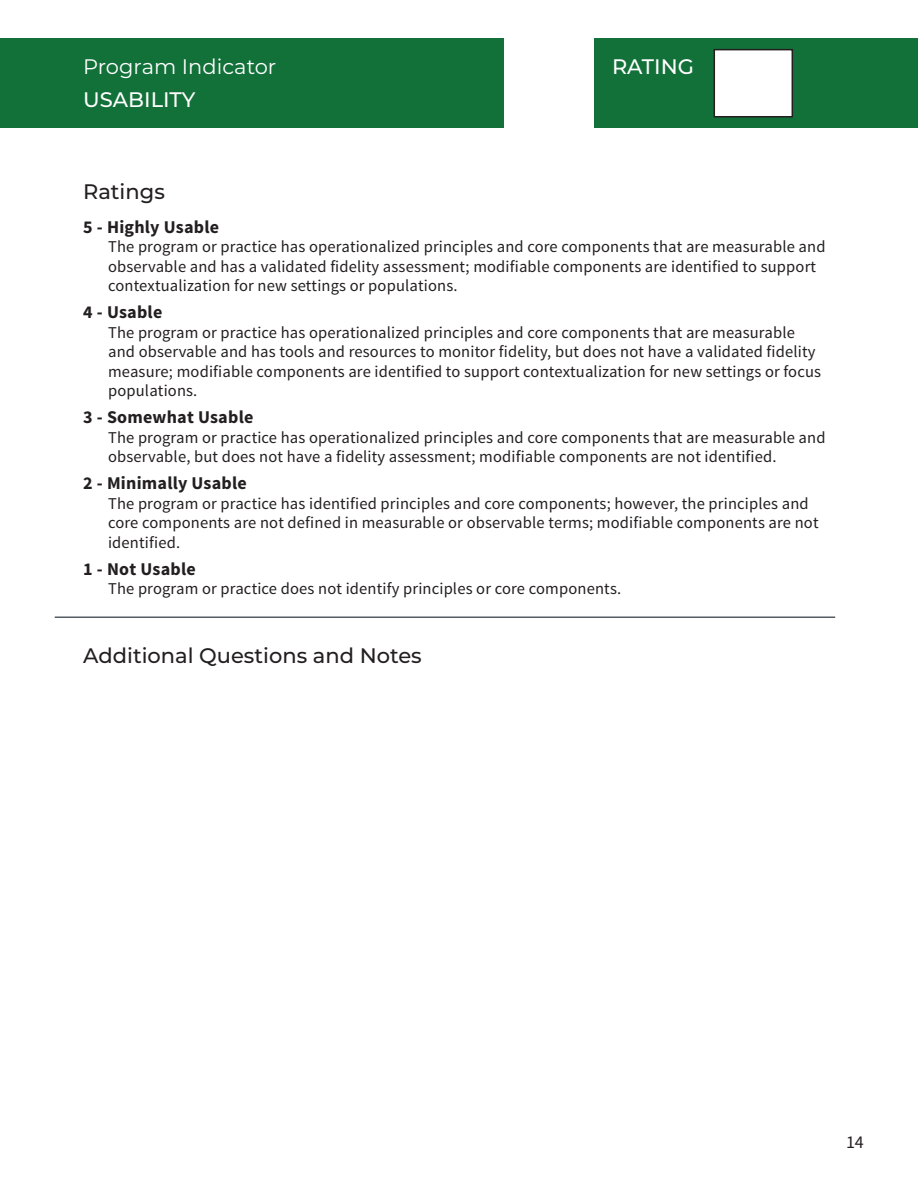
<style>
.page{position:relative;width:918px;height:1188px;background:#fff}
.page>*{position:absolute;margin:0;border:0;box-sizing:border-box;transform-origin:0 0}
.Heading_3{font:500 21px "Montserrat";color:#231f20}
.Heading_3-2{font:21px "Montserrat";color:#fff}
.Heading_3-3{font:500 21px "Montserrat";color:#fff}
.Body_Heading{font:700 18px "Source Sans Pro";letter-spacing:.01em;color:#231f20}
.t1{font:18px "Source Sans Pro";color:#231f20}
.body_rating_revised{font:16.5px/19.5px "Source Sans Pro";letter-spacing:.01em;color:#231f20}
</style>
<div class="page">
<div style="left:594px;top:39px;width:324px;height:89px;background:#127039"></div>
<div style="left:0;top:39px;width:504px;height:89px;background:#127039"></div>
<div style="left:714px;top:50px;width:78px;height:67px;background:#fff"></div>
<div style="left:714px;top:49px;width:79px;height:68px;border:2px solid #231f20"></div>
<hr style="left:55px;top:616px;width:780px;height:2px;background:#545d62">
<p class="Heading_3-2" style="left:83px;top:52px;width:195px">Program Indicator</p>
<p class="Heading_3-3" style="left:612px;top:52px;width:84px">RATING</p>
<p class="Heading_3-3" style="left:83px;top:85px;width:114px">USABILITY</p>
<p class="Heading_3" style="left:83px;top:177px;width:83px">Ratings</p>
<p class="Body_Heading" style="left:83px;top:215px;width:137px">5 - Highly Usable</p>
<p class="body_rating_revised" style="left:108px;top:237px;width:719px">The program or practice has operationalized principles and core components that are measurable and observable and has a validated fidelity assessment; modifiable components are identified to support contextualization for new settings or populations.</p>
<p class="Body_Heading" style="left:83px;top:300px;width:81px">4 - Usable</p>
<p class="body_rating_revised" style="left:108px;top:323px;width:715px">The program or practice has operationalized principles and core components that are measurable and observable and has tools and resources to monitor fidelity, but does not have a validated fidelity measure; modifiable components are identified to support contextualization for new settings or focus populations.</p>
<p class="Body_Heading" style="left:83px;top:405px;width:172px">3 - Somewhat Usable</p>
<p class="body_rating_revised" style="left:108px;top:428px;width:719px">The program or practice has operationalized principles and core components that are measurable and observable, but does not have a fidelity assessment; modifiable components are not identified.</p>
<p class="Body_Heading" style="left:83px;top:471px;width:165px">2 - Minimally Usable</p>
<p class="body_rating_revised" style="left:108px;top:494px;width:712px">The program or practice has identified principles and core components; however, the principles and core components are not defined in measurable or observable terms; modifiable components are not identified.</p>
<p class="Body_Heading" style="left:83px;top:557px;width:114px">1 - Not Usable</p>
<p class="body_rating_revised" style="left:108px;top:579px;width:515px">The program or practice does not identify principles or core components.</p>
<p class="Heading_3" style="left:83px;top:641px;width:340px">Additional Questions and Notes</p>
<p class="t1" style="left:846px;top:1130px;width:19px">14</p>
</div>
